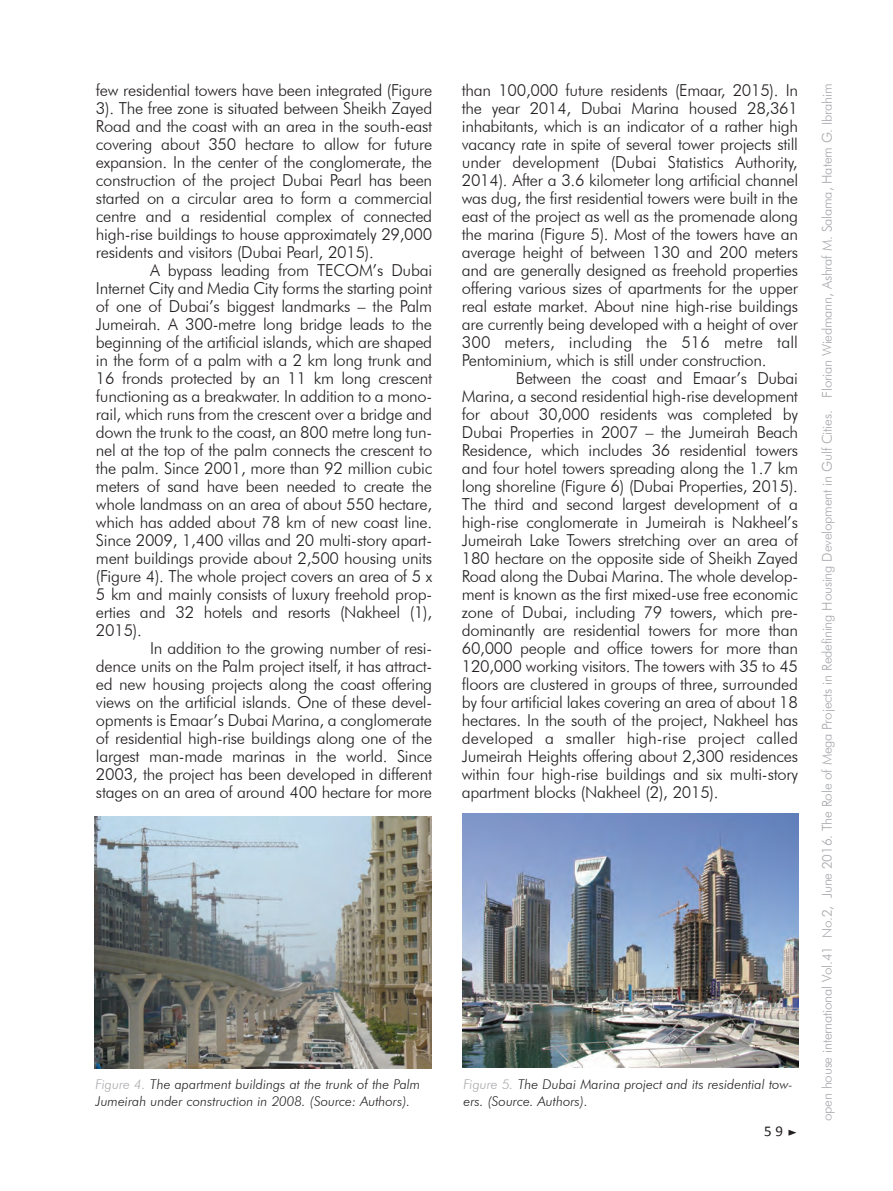
<style>
.page{position:relative;width:893px;height:1191px;background:#fff}
.page>*{position:absolute;margin:0;border:0;box-sizing:border-box;transform-origin:0 0}
.t1{font:300 16.5px "Futura BT";letter-spacing:-.015em;color:#231f20}
.t2{font:300 16.5px "Futura BT";letter-spacing:.005em;color:#231f20}
.t3{font:15px "Calibri";color:#231f20}
.t4{font:italic 300 13.5px/16.8px "Futura BT";color:#231f20}
.t5{font:300 13.5px "Futura BT";letter-spacing:-.015em;color:#a8a9ad}
.s1{color:#a8a9ad}
</style>
<div class="page">
<svg style="left:788px;top:1129px;width:8px;height:6px"></svg>
<img style="left:462px;top:814px;width:337px;height:253px">
<img style="left:95px;top:816px;width:336px;height:252px">
<p class="t1" style="left:96px;top:80px;width:338px">few residential towers have been integrated (Figure</p>
<p class="t1" style="left:96px;top:98px;width:338px">3). The free zone is situated between Sheikh Zayed</p>
<p class="t1" style="left:96px;top:116px;width:338px">Road and the coast with an area in the south-east</p>
<p class="t1" style="left:96px;top:134px;width:338px">covering about 350 hectare to allow for future</p>
<p class="t1" style="left:96px;top:152px;width:338px">expansion. In the center of the conglomerate, the</p>
<p class="t1" style="left:96px;top:170px;width:338px">construction of the project Dubai Pearl has been</p>
<p class="t1" style="left:96px;top:188px;width:338px">started on a circular area to form a commercial</p>
<p class="t1" style="left:96px;top:206px;width:338px">centre and a residential complex of connected</p>
<p class="t1" style="left:96px;top:224px;width:338px">high-rise buildings to house approximately 29,000</p>
<p class="t1" style="left:96px;top:242px;width:279px">residents and visitors (Dubai Pearl, 2015).</p>
<p class="t1" style="left:150px;top:260px;width:284px">A bypass leading from TECOM’s Dubai</p>
<p class="t1" style="left:96px;top:278px;width:338px">Internet City and Media City forms the starting point</p>
<p class="t1" style="left:96px;top:296px;width:338px">of one of Dubai’s biggest landmarks – the Palm</p>
<p class="t1" style="left:96px;top:314px;width:338px">Jumeirah. A 300-metre long bridge leads to the</p>
<p class="t1" style="left:96px;top:332px;width:338px">beginning of the artificial islands, which are shaped</p>
<p class="t1" style="left:96px;top:350px;width:338px">in the form of a palm with a 2 km long trunk and</p>
<p class="t1" style="left:96px;top:368px;width:338px">16 fronds protected by an 11 km long crescent</p>
<p class="t1" style="left:96px;top:386px;width:338px">functioning as a breakwater. In addition to a mono-</p>
<p class="t1" style="left:96px;top:404px;width:338px">rail, which runs from the crescent over a bridge and</p>
<p class="t1" style="left:96px;top:422px;width:338px">down the trunk to the coast, an 800 metre long tun-</p>
<p class="t1" style="left:96px;top:440px;width:338px">nel at the top of the palm connects the crescent to</p>
<p class="t1" style="left:96px;top:458px;width:338px">the palm. Since 2001, more than 92 million cubic</p>
<p class="t1" style="left:96px;top:476px;width:338px">meters of sand have been needed to create the</p>
<p class="t1" style="left:96px;top:494px;width:338px">whole landmass on an area of about 550 hectare,</p>
<p class="t1" style="left:96px;top:512px;width:338px">which has added about 78 km of new coast line.</p>
<p class="t1" style="left:96px;top:530px;width:338px">Since 2009, 1,400 villas and 20 multi-story apart-</p>
<p class="t1" style="left:96px;top:548px;width:338px">ment buildings provide about 2,500 housing units</p>
<p class="t1" style="left:96px;top:566px;width:338px">(Figure 4). The whole project covers an area of 5 x</p>
<p class="t1" style="left:96px;top:584px;width:338px">5 km and mainly consists of luxury freehold prop-</p>
<p class="t1" style="left:96px;top:602px;width:338px">erties and 32 hotels and resorts (Nakheel (1),</p>
<p class="t1" style="left:96px;top:620px;width:47px">2015).</p>
<p class="t1" style="left:150px;top:638px;width:284px">In addition to the growing number of resi-</p>
<p class="t1" style="left:96px;top:656px;width:338px">dence units on the Palm project itself, it has attract-</p>
<p class="t1" style="left:96px;top:674px;width:338px">ed new housing projects along the coast offering</p>
<p class="t1" style="left:96px;top:692px;width:338px">views on the artificial islands. One of these devel-</p>
<p class="t1" style="left:96px;top:710px;width:338px">opments is Emaar’s Dubai Marina, a conglomerate</p>
<p class="t1" style="left:96px;top:728px;width:338px">of residential high-rise buildings along one of the</p>
<p class="t1" style="left:96px;top:746px;width:338px">largest man-made marinas in the world. Since</p>
<p class="t1" style="left:96px;top:764px;width:338px">2003, the project has been developed in different</p>
<p class="t1" style="left:96px;top:782px;width:338px">stages on an area of around 400 hectare for more</p>
<p class="t4" style="left:96px;top:1076px;width:326px"><span class="s1">Figure 4.</span> The apartment buildings at the trunk of the Palm<br>Jumeirah under construction in 2008. (Source: Authors).</p>
<p class="t1" style="left:462px;top:80px;width:338px">than 100,000 future residents (Emaar, 2015). In</p>
<p class="t1" style="left:462px;top:98px;width:338px">the year 2014, Dubai Marina housed 28,361</p>
<p class="t1" style="left:462px;top:116px;width:338px">inhabitants, which is an indicator of a rather high</p>
<p class="t1" style="left:462px;top:134px;width:338px">vacancy rate in spite of several tower projects still</p>
<p class="t1" style="left:462px;top:152px;width:337px">under development (Dubai Statistics Authority,</p>
<p class="t1" style="left:462px;top:170px;width:338px">2014). After a 3.6 kilometer long artificial channel</p>
<p class="t1" style="left:462px;top:188px;width:338px">was dug, the first residential towers were built in the</p>
<p class="t1" style="left:462px;top:206px;width:338px">east of the project as well as the promenade along</p>
<p class="t1" style="left:462px;top:224px;width:338px">the marina (Figure 5). Most of the towers have an</p>
<p class="t1" style="left:462px;top:242px;width:338px">average height of between 130 and 200 meters</p>
<p class="t1" style="left:462px;top:260px;width:338px">and are generally designed as freehold properties</p>
<p class="t1" style="left:462px;top:278px;width:338px">offering various sizes of apartments for the upper</p>
<p class="t1" style="left:462px;top:296px;width:338px">real estate market. About nine high-rise buildings</p>
<p class="t1" style="left:462px;top:314px;width:338px">are currently being developed with a height of over</p>
<p class="t2" style="left:462px;top:332px;width:338px">300 meters, including the 516 metre tall</p>
<p class="t1" style="left:462px;top:350px;width:306px">Pentominium, which is still under construction.</p>
<p class="t1" style="left:516px;top:368px;width:284px">Between the coast and Emaar’s Dubai</p>
<p class="t1" style="left:462px;top:386px;width:338px">Marina, a second residential high-rise development</p>
<p class="t1" style="left:462px;top:404px;width:338px">for about 30,000 residents was completed by</p>
<p class="t1" style="left:462px;top:422px;width:338px">Dubai Properties in 2007 – the Jumeirah Beach</p>
<p class="t1" style="left:462px;top:440px;width:338px">Residence, which includes 36 residential towers</p>
<p class="t1" style="left:462px;top:458px;width:338px">and four hotel towers spreading along the 1.7 km</p>
<p class="t1" style="left:462px;top:476px;width:338px">long shoreline (Figure 6) (Dubai Properties, 2015).</p>
<p class="t1" style="left:462px;top:494px;width:338px">The third and second largest development of a</p>
<p class="t1" style="left:462px;top:512px;width:338px">high-rise conglomerate in Jumeirah is Nakheel’s</p>
<p class="t1" style="left:462px;top:530px;width:338px">Jumeirah Lake Towers stretching over an area of</p>
<p class="t1" style="left:462px;top:548px;width:338px">180 hectare on the opposite side of Sheikh Zayed</p>
<p class="t1" style="left:462px;top:566px;width:338px">Road along the Dubai Marina. The whole develop-</p>
<p class="t1" style="left:462px;top:584px;width:338px">ment is known as the first mixed-use free economic</p>
<p class="t1" style="left:462px;top:602px;width:338px">zone of Dubai, including 79 towers, which pre-</p>
<p class="t1" style="left:462px;top:620px;width:338px">dominantly are residential towers for more than</p>
<p class="t1" style="left:462px;top:638px;width:338px">60,000 people and office towers for more than</p>
<p class="t1" style="left:462px;top:656px;width:338px">120,000 working visitors. The towers with 35 to 45</p>
<p class="t1" style="left:462px;top:674px;width:338px">floors are clustered in groups of three, surrounded</p>
<p class="t1" style="left:462px;top:692px;width:338px">by four artificial lakes covering an area of about 18</p>
<p class="t1" style="left:462px;top:710px;width:338px">hectares. In the south of the project, Nakheel has</p>
<p class="t1" style="left:462px;top:728px;width:338px">developed a smaller high-rise project called</p>
<p class="t1" style="left:462px;top:746px;width:338px">Jumeirah Heights offering about 2,300 residences</p>
<p class="t1" style="left:462px;top:764px;width:338px">within four high-rise buildings and six multi-story</p>
<p class="t1" style="left:462px;top:782px;width:258px">apartment blocks (Nakheel (2), 2015).</p>
<p class="t4" style="left:463px;top:1076px;width:331px"><span class="s1">Figure 5.</span> The Dubai Marina project and its residential tow&shy;ers. (Source. Authors).</p>
<p class="t3" style="left:764px;top:1124px;width:21px">5 9</p>
<p class="t5" style="left:819px;top:1121px;width:1039px;rotate:-90deg">open house international Vol.41 No.2, June 2016. The Role of Mega Projects in Redefining Housing Development in Gulf Cities. Florian Wiedmann, Ashraf M. Salama, Hatem G. Ibrahim</p>
</div>
